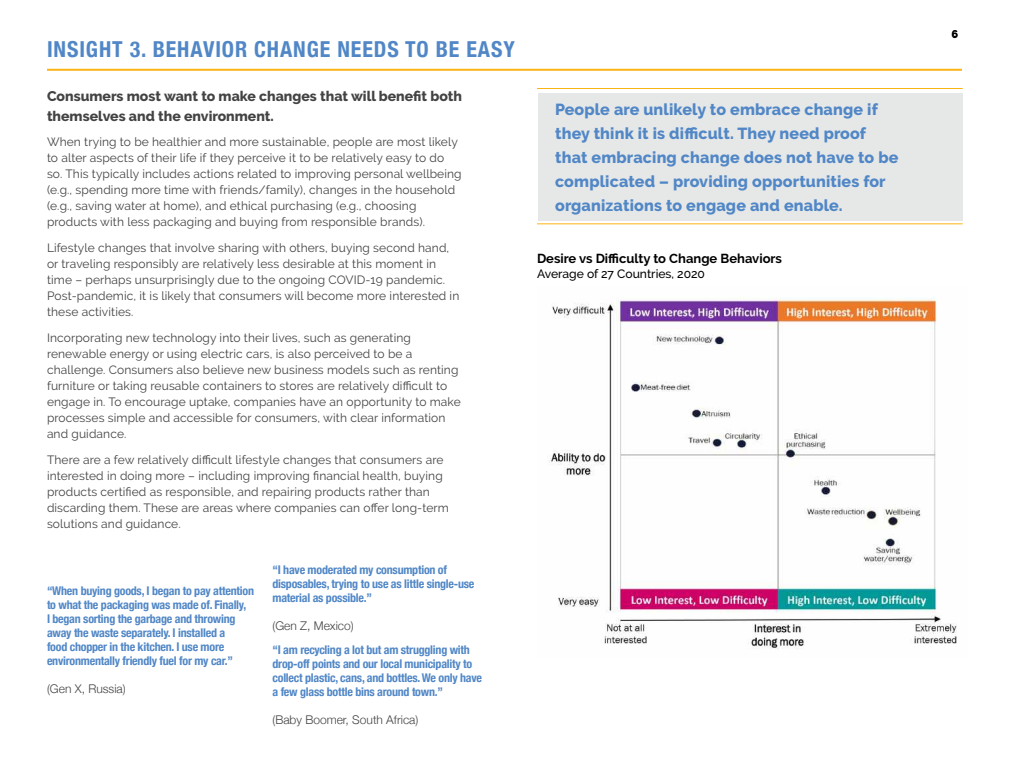
<style>
.page{position:relative;width:1024px;height:768px;background:#fff}
.page>*{position:absolute;margin:0;border:0;box-sizing:border-box;transform-origin:0 0}
.t1{font:700 condensed 22px "Helvetica Neue";letter-spacing:.04em;color:#5187c6}
.t2{font:800 16px/24px "Raleway";letter-spacing:.01em;color:#5187c6}
.t3{font:800 14px/20px "Raleway";color:#434343}
.t4{font:700 13px "Raleway";color:#000}
.t5{font:500 12.1px "Raleway";color:#000}
.t6{font:12px/16px "Raleway";letter-spacing:.01em;color:#434343}
.t7{font:700 condensed 12px/14px "Helvetica Neue";letter-spacing:-.02em;color:#5187c6}
.t8{font:300 12px "Helvetica Neue";color:#434343}
.t9{font:700 11px "Raleway";color:#000}
.t10{font:700 9.5px "Raleway";color:#000}
</style>
<div class="page">
<hr style="left:47px;top:69px;width:915px;height:2px;background:#fbb416">
<div style="left:538px;top:93px;width:425px;height:128px;background:#e6e8e8"></div>
<hr style="left:537px;top:88px;width:426px;height:1px;background:#fbb416">
<hr style="left:537px;top:223px;width:426px;height:1px;background:#fbb416">
<img style="left:549px;top:297px;width:408px;height:352px">
<h1 class="t1" style="left:47px;top:31px;width:469px">INSIGHT 3. BEHAVIOR CHANGE NEEDS TO BE EASY</h1>
<p class="t3" style="left:47px;top:86px;width:417px">Consumers most want to make changes that will benefit both themselves and the environment.</p>
<p class="t6" style="left:47px;top:134px;width:416px">When trying to be healthier and more sustainable, people are most likely to alter aspects of their life if they perceive it to be relatively easy to do so. This typically includes actions related to improving personal wellbeing (e.g., spending more time with friends/family), changes in the household (e.g., saving water at home), and ethical purchasing (e.g., choosing products with less packaging and buying from responsible brands).</p>
<p class="t6" style="left:47px;top:240px;width:414px">Lifestyle changes that involve sharing with others, buying second hand, or traveling responsibly are relatively less desirable at this moment in time – perhaps unsurprisingly due to the ongoing COVID-19 pandemic.<br>Post-pandemic, it is likely that consumers will become more interested in these activities.</p>
<p class="t6" style="left:47px;top:330px;width:415px">Incorporating new technology into their lives, such as generating renewable energy or using electric cars, is also perceived to be a challenge. Consumers also believe new business models such as renting furniture or taking reusable containers to stores are relatively difficult to engage in. To encourage uptake, companies have an opportunity to make processes simple and accessible for consumers, with clear information and guidance.</p>
<p class="t6" style="left:47px;top:452px;width:403px">There are a few relatively difficult lifestyle changes that consumers are interested in doing more – including improving financial health, buying products certified as responsible, and repairing products rather than discarding them. These are areas where companies can offer long-term solutions and guidance.</p>
<p class="t7" style="left:47px;top:582px;width:209px">“When buying goods, I began to pay attention to what the packaging was made of. Finally,<br>I began sorting the garbage and throwing away the waste separately. I installed a<br>food chopper in the kitchen. I use more environmentally friendly fuel for my car.”</p>
<p class="t8" style="left:47px;top:679px;width:80px">(Gen X, Russia)</p>
<p class="t7" style="left:272px;top:561px;width:204px">“I have moderated my consumption of disposables, trying to use as little single-use material as possible.”</p>
<p class="t8" style="left:272px;top:616px;width:83px">(Gen Z, Mexico)</p>
<p class="t7" style="left:272px;top:642px;width:211px">“I am recycling a lot but am struggling with drop-off points and our local municipality to collect plastic, cans, and bottles. We only have a few glass bottle bins around town.”</p>
<p class="t8" style="left:272px;top:710px;width:147px">(Baby Boomer, South Africa)</p>
<h2 class="t2" style="left:555px;top:97px;width:345px">People are unlikely to embrace change if they think it is difficult. They need proof that embracing change does not have to be complicated – providing opportunities for organizations to engage and enable.</h2>
<p class="t4" style="left:537px;top:251px;width:247px">Desire vs Difficulty to Change Behaviors</p>
<p class="t5" style="left:537px;top:267px;width:170px">Average of 27 Countries, 2020</p>
<p class="t10" style="left:952px;top:28px;width:7px">6</p>
<p class="t9" style="left:952px;top:28px;width:8px">6</p>
</div>
